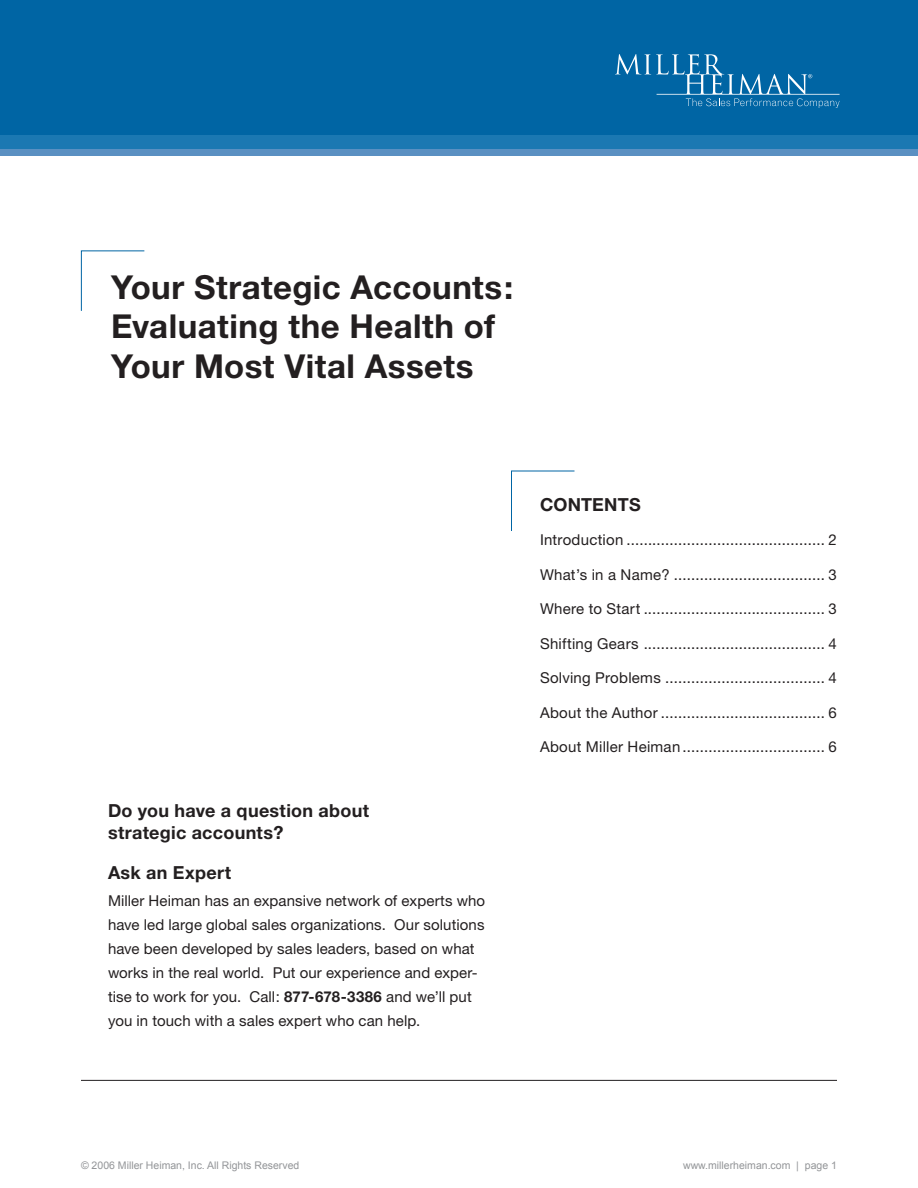
<style>
.page{position:relative;width:918px;height:1188px;background:#fff}
.page>*{position:absolute;margin:0;border:0;box-sizing:border-box;transform-origin:0 0}
.Paragraph_Style_2{font:700 33px/39.6px "Helvetica Neue";letter-spacing:.015em;color:#231f20}
.t1{font:700 18px/21.6px "Helvetica Neue";letter-spacing:.015em;color:#231f20}
.body{font:15px/24px "Helvetica Neue";letter-spacing:.01em;color:#231f20}
.t2{font:10.5px "Arial";color:#939598}
.s1{font-weight:700}
</style>
<div class="page">
<div style="left:0;top:121px;width:918px;height:35px;background:#5a90c2"></div>
<div style="left:0;top:125px;width:918px;height:23px;background:#1b78b2"></div>
<div style="left:0;top:0;width:918px;height:135px;background:#0065a4"></div>
<svg style="left:615px;top:54px;width:225px;height:54px"></svg>
<svg style="left:511px;top:470px;width:64px;height:61px"></svg>
<hr style="left:81px;top:1080px;width:756px;height:1px;background:#231f20">
<svg style="left:81px;top:250px;width:64px;height:61px"></svg>
<p class="Paragraph_Style_2" style="left:111px;top:267px;width:404px">Your Strategic Accounts:<br>Evaluating the Health of<br>Your Most Vital Assets</p>
<p class="t1" style="left:108px;top:800px;width:263px">Do you have a question about strategic accounts?</p>
<p class="t1" style="left:108px;top:862px;width:125px">Ask an Expert</p>
<p class="body" style="left:108px;top:889px;width:379px">Miller Heiman has an expansive network of experts who have led large global sales organizations. Our solutions have been developed by sales leaders, based on what works in the real world. Put our experience and exper&shy;tise to work for you. Call: <span class="s1">877-678-3386</span> and we’ll put you in touch with a sales expert who can help.</p>
<p class="t1" style="left:540px;top:493px;width:102px">CONTENTS</p>
<p class="body" style="left:540px;top:528px;width:298px">Introduction............................................... 2</p>
<p class="body" style="left:540px;top:562px;width:298px">What’s in a Name?.................................... 3</p>
<p class="body" style="left:540px;top:597px;width:298px">Where to Start........................................... 3</p>
<p class="body" style="left:540px;top:631px;width:298px">Shifting Gears ........................................... 4</p>
<p class="body" style="left:540px;top:666px;width:298px">Solving Problems ..................................... 4</p>
<p class="body" style="left:540px;top:700px;width:298px">About the Author....................................... 6</p>
<p class="body" style="left:540px;top:735px;width:298px">About Miller Heiman.................................. 6</p>
<p class="t2" style="left:81px;top:1158px;width:220px">© 2006 Miller Heiman, Inc. All Rights Reserved</p>
<p class="t2" style="left:683px;top:1158px;width:147px">www.millerheiman.com | page</p>
</div>
